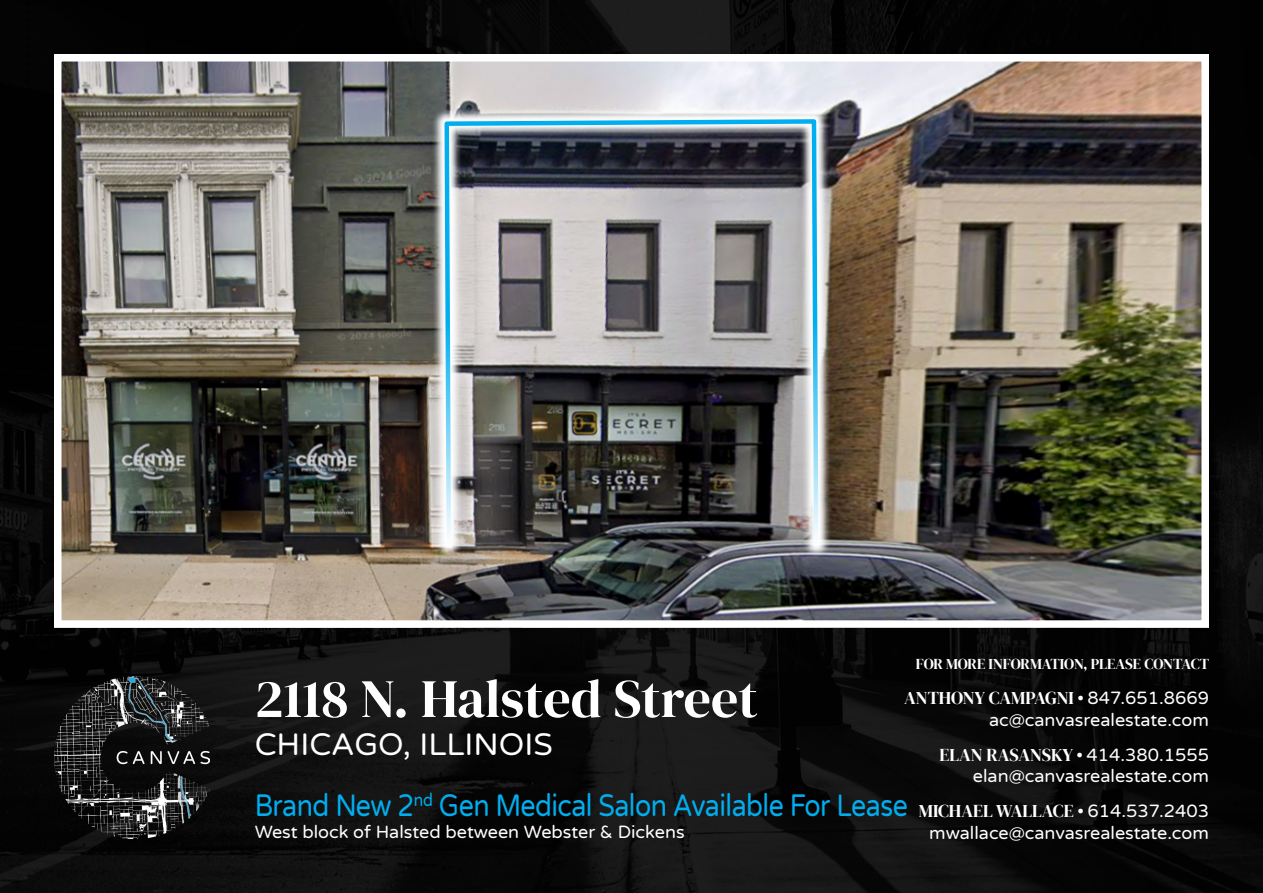
<style>
.page{position:relative;width:1263px;height:893px;background:#fff}
.page>*{position:absolute;margin:0;border:0;box-sizing:border-box;transform-origin:0 0}
.t1{font:54px "DM Serif Display";color:#fff}
.t2{font:31.5px "Varela Round";letter-spacing:-.02em;color:#00aeef;scale:.85 1}
.t3{font:31.5px "Varela Round";color:#fff}
.t4{font:18px "Varela Round";color:#fff}
.t5{font:18px "DM Serif Display";letter-spacing:-.005em;color:#fff}
.t6{font:15px "DM Serif Display";letter-spacing:-.01em;color:#fff}
.s1{font-family:"Varela Round"}
</style>
<div class="page">
<img style="left:0;top:0;width:1263px;height:893px">
<img style="left:54px;top:677px;width:156px;height:162px">
<img style="left:63px;top:63px;width:1137px;height:556px">
<div style="left:54px;top:54px;width:1155px;height:574px;border:8px solid #fff"></div>
<svg style="left:431px;top:106px;width:400px;height:452px;background:#b7b5b2"></svg>
<img style="left:443px;top:118px;width:377px;height:452px">
<p class="t6" style="left:916px;top:655px;width:295px">FOR MORE INFORMATION, PLEASE CONTACT</p>
<p class="t5" style="left:904px;top:687px;width:306px">ANTHONY CAMPAGNI • <span class="s1">847.651.8669</span></p>
<p class="t4" style="left:989px;top:707px;width:221px">ac@canvasrealestate.com</p>
<p class="t5" style="left:939px;top:744px;width:271px">ELAN RASANSKY • <span class="s1">414.380.1555</span></p>
<p class="t4" style="left:973px;top:764px;width:237px">elan@canvasrealestate.com</p>
<p class="t5" style="left:919px;top:801px;width:292px">MICHAEL WALLACE • <span class="s1">614.537.2403</span></p>
<p class="t4" style="left:929px;top:820px;width:281px">mwallace@canvasrealestate.com</p>
<h1 class="t1" style="left:255px;top:667px;width:505px">2118 N. Halsted Street</h1>
<h2 class="t3" style="left:255px;top:722px;width:300px">CHICAGO, ILLINOIS</h2>
<h2 class="t2" style="left:255px;top:784px;width:770px">Brand New 2<sup>nd</sup> Gen Medical Salon Available For Lease</h2>
<p class="t4" style="left:255px;top:819px;width:431px">West block of Halsted between Webster &amp; Dickens</p>
</div>
